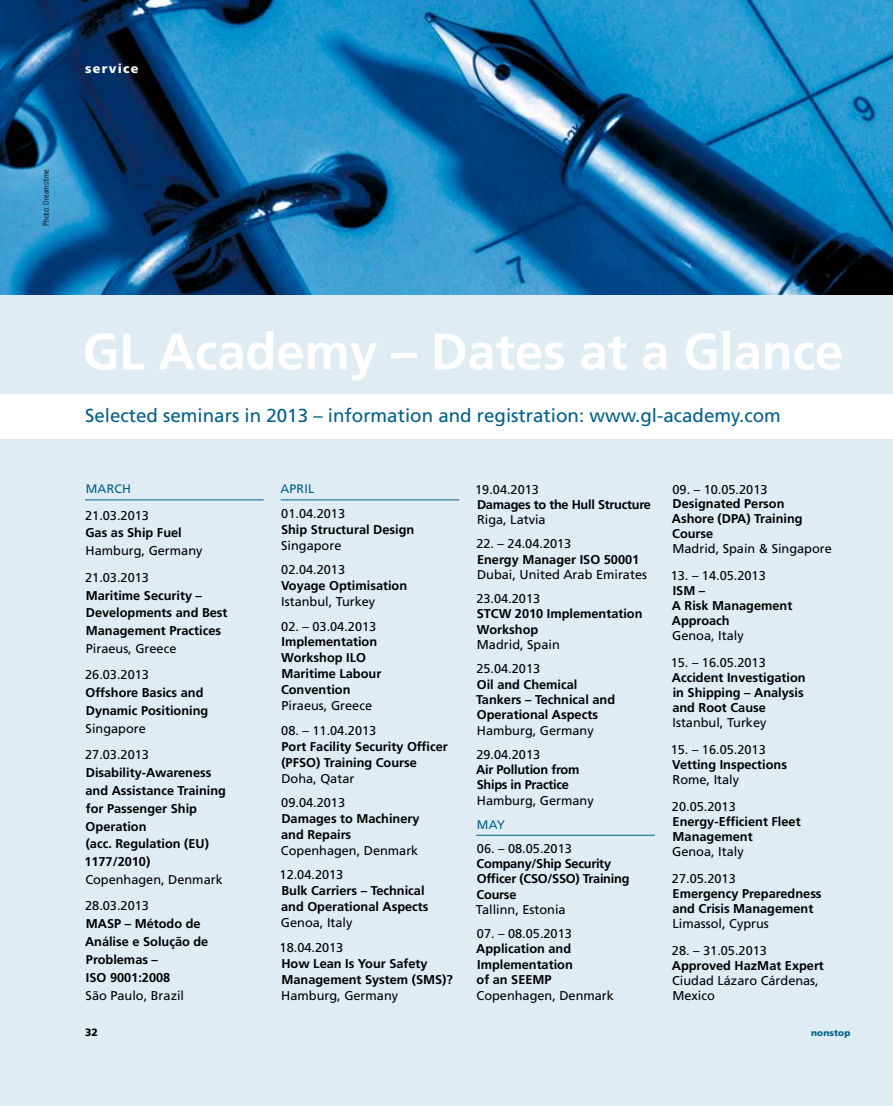
<style>
.page{position:relative;width:893px;height:1106px;background:#e0ecf3}
.page>*{position:absolute;margin:0;border:0;box-sizing:border-box;transform-origin:0 0}
.t1{font:700 51px "Frutiger LT Com";letter-spacing:-.005em;color:#fff}
.t2{font:18.75px "Frutiger LT Com";color:#006088}
.t3{font:700 12.75px/17.9px "Frutiger LT Com";color:#000}
.t4{font:12.75px/26.4px "Frutiger LT Com";color:#000}
.t5{font:700 12.75px/15.5px "Frutiger LT Com";letter-spacing:-.02em;color:#000}
.t6{font:900 12.75px "Frutiger LT Com";letter-spacing:.1em;color:#fff}
.t7{font:12.3px "Frutiger LT Com";color:#006088}
.t8{font:900 10.5px "Frutiger LT Com";color:#000}
.t9{font:900 9px "Frutiger LT Com";letter-spacing:.015em;color:#006088}
.t10{font:300 condensed 8.25px "Frutiger LT Com";color:#000}
</style>
<div class="page">
<img style="left:0;top:0;width:893px;height:294px">
<div style="left:0;top:394px;width:893px;height:44px;background:#fff"></div>
<hr style="left:85px;top:499px;width:179px;height:1px;background:#006088">
<hr style="left:281px;top:499px;width:178px;height:1px;background:#006088">
<hr style="left:476px;top:835px;width:179px;height:1px;background:#006088">
<p class="t6" style="left:85px;top:61px;width:55px">service</p>
<p class="t10" style="left:41px;top:226px;width:59px;rotate:-90deg">Photo: Dreamstime</p>
<h1 class="t1" style="left:83px;top:322px;width:762px">GL Academy – Dates at a Glance</h1>
<h2 class="t2" style="left:85px;top:405px;width:697px">Selected seminars in 2013 – information and registration: www.gl-academy.com</h2>
<p class="t7" style="left:86px;top:482px;width:21px">March</p>
<p class="t4" style="left:85px;top:502px;width:65px">21.03.2013</p>
<p class="t3" style="left:85px;top:524px;width:98px">Gas as Ship Fuel</p>
<p class="t4" style="left:85px;top:538px;width:119px">Hamburg, Germany<br>21.03.2013</p>
<p class="t3" style="left:86px;top:586px;width:143px">Maritime Security –<br>Developments and Best<br>Management Practices</p>
<p class="t4" style="left:85px;top:635px;width:93px">Piraeus, Greece<br>26.03.2013</p>
<p class="t3" style="left:86px;top:684px;width:124px">Offshore Basics and<br>Dynamic Positioning</p>
<p class="t4" style="left:85px;top:715px;width:65px">Singapore<br>27.03.2013</p>
<p class="t3" style="left:84px;top:763px;width:143px">Disability-Awareness and Assistance Training for Passenger Ship<br>Operation<br>(acc. Regulation (EU)<br>1177/2010)</p>
<p class="t4" style="left:85px;top:866px;width:139px">Copenhagen, Denmark<br>28.03.2013</p>
<p class="t3" style="left:85px;top:914px;width:125px">MASP – Método de<br>Análise e Solução de<br>Problemas –<br>ISO 9001:2008</p>
<p class="t4" style="left:86px;top:981px;width:100px">São Paulo, Brazil</p>
<p class="t7" style="left:280px;top:482px;width:16px">April</p>
<p class="t4" style="left:281px;top:500px;width:65px">01.04.2013</p>
<p class="t3" style="left:281px;top:520px;width:135px">Ship Structural Design</p>
<p class="t4" style="left:281px;top:533px;width:65px;line-height:24.5px">Singapore<br>02.04.2013</p>
<p class="t3" style="left:281px;top:577px;width:128px">Voyage Optimisation</p>
<p class="t4" style="left:281px;top:588px;width:96px">Istanbul, Turkey</p>
<p class="t4" style="left:281px;top:613px;width:96px">02. – 03.04.2013</p>
<p class="t3" style="left:281px;top:634px;width:102px;line-height:15.9px">Implementation<br>Workshop ILO<br>Maritime Labour<br>Convention</p>
<p class="t4" style="left:281px;top:692px;width:92px">Piraeus, Greece</p>
<p class="t4" style="left:281px;top:717px;width:96px">08. – 11.04.2013</p>
<p class="t3" style="left:281px;top:738px;width:168px;line-height:15.9px">Port Facility Security Officer (PFSO) Training Course</p>
<p class="t4" style="left:281px;top:766px;width:75px;line-height:24.5px">Doha, Qatar<br>09.04.2013</p>
<p class="t3" style="left:281px;top:810px;width:140px;line-height:15.9px">Damages to Machinery and Repairs</p>
<p class="t4" style="left:280px;top:838px;width:140px;line-height:24.5px">Copenhagen, Denmark<br>12.04.2013</p>
<p class="t3" style="left:281px;top:883px;width:149px;line-height:15.9px">Bulk Carriers – Technical and Operational Aspects</p>
<p class="t4" style="left:280px;top:910px;width:74px;line-height:24.5px">Genoa, Italy<br>18.04.2013</p>
<p class="t3" style="left:281px;top:955px;width:173px;line-height:15.9px">How Lean Is Your Safety<br>Management System (SMS)?</p>
<p class="t4" style="left:281px;top:982px;width:118px">Hamburg, Germany</p>
<p class="t4" style="left:475px;top:476px;width:65px">19.04.2013</p>
<p class="t5" style="left:477px;top:497px;width:175px">Damages to the Hull Structure</p>
<p class="t4" style="left:477px;top:507px;width:70px">Riga, Latvia</p>
<p class="t4" style="left:476px;top:531px;width:96px">22. – 24.04.2013</p>
<p class="t3" style="left:477px;top:550px;width:164px">Energy Manager ISO 50001</p>
<p class="t4" style="left:476px;top:563px;width:172px;line-height:23.9px">Dubai, United Arab Emirates<br>23.04.2013</p>
<p class="t3" style="left:477px;top:606px;width:167px;line-height:15.5px">STCW 2010 Implementation<br>Workshop</p>
<p class="t4" style="left:476px;top:633px;width:85px;line-height:23.9px">Madrid, Spain<br>25.04.2013</p>
<p class="t3" style="left:476px;top:676px;width:140px;line-height:15.5px">Oil and Chemical<br>Tankers – Technical and<br>Operational Aspects</p>
<p class="t4" style="left:476px;top:718px;width:119px;line-height:23.9px">Hamburg, Germany<br>29.04.2013</p>
<p class="t5" style="left:476px;top:762px;width:105px">Air Pollution from<br>Ships in Practice</p>
<p class="t4" style="left:477px;top:787px;width:118px">Hamburg, Germany</p>
<p class="t7" style="left:477px;top:817px;width:21px">May</p>
<p class="t4" style="left:477px;top:835px;width:96px">06. – 08.05.2013</p>
<p class="t5" style="left:477px;top:856px;width:154px">Company/Ship Security<br>Officer (CSO/SSO) Training<br>Course</p>
<p class="t4" style="left:476px;top:896px;width:91px">Tallinn, Estonia</p>
<p class="t4" style="left:477px;top:920px;width:96px">07. – 08.05.2013</p>
<p class="t3" style="left:476px;top:941px;width:98px;line-height:15.5px">Application and<br>Implementation of an SEEMP</p>
<p class="t4" style="left:477px;top:982px;width:139px">Copenhagen, Denmark</p>
<p class="t4" style="left:672px;top:476px;width:96px">09. – 10.05.2013</p>
<p class="t3" style="left:672px;top:496px;width:132px;line-height:14.9px">Designated Person<br>Ashore (DPA) Training<br>Course</p>
<p class="t4" style="left:672px;top:535px;width:161px">Madrid, Spain &amp; Singapore</p>
<p class="t4" style="left:671px;top:563px;width:96px">13. – 14.05.2013</p>
<p class="t3" style="left:672px;top:583px;width:122px;line-height:14.9px">ISM –<br>A Risk Management<br>Approach</p>
<p class="t4" style="left:672px;top:622px;width:73px">Genoa, Italy</p>
<p class="t4" style="left:671px;top:649px;width:96px">15. – 16.05.2013</p>
<p class="t3" style="left:672px;top:670px;width:135px;line-height:14.9px">Accident Investigation in Shipping – Analysis and Root Cause</p>
<p class="t4" style="left:672px;top:709px;width:96px">Istanbul, Turkey</p>
<p class="t4" style="left:671px;top:736px;width:96px">15. – 16.05.2013</p>
<p class="t3" style="left:672px;top:755px;width:116px">Vetting Inspections</p>
<p class="t4" style="left:672px;top:765px;width:69px;line-height:27.6px">Rome, Italy<br>20.05.2013</p>
<p class="t3" style="left:673px;top:814px;width:130px;line-height:14.9px">Energy-Efficient Fleet<br>Management</p>
<p class="t4" style="left:672px;top:837px;width:73px;line-height:27.6px">Genoa, Italy<br>27.05.2013</p>
<p class="t3" style="left:672px;top:886px;width:151px;line-height:14.9px">Emergency Preparedness and Crisis Management</p>
<p class="t4" style="left:672px;top:910px;width:98px">Limassol, Cyprus</p>
<p class="t4" style="left:672px;top:937px;width:96px">28. – 31.05.2013</p>
<p class="t3" style="left:672px;top:956px;width:154px">Approved HazMat Expert</p>
<p class="t4" style="left:672px;top:973px;width:148px;line-height:14.9px">Ciudad Lázaro Cárdenas,<br>Mexico</p>
<p class="t8" style="left:85px;top:1025px;width:15px">32</p>
<p class="t9" style="left:811px;top:1027px;width:41px">nonstop</p>
</div>
